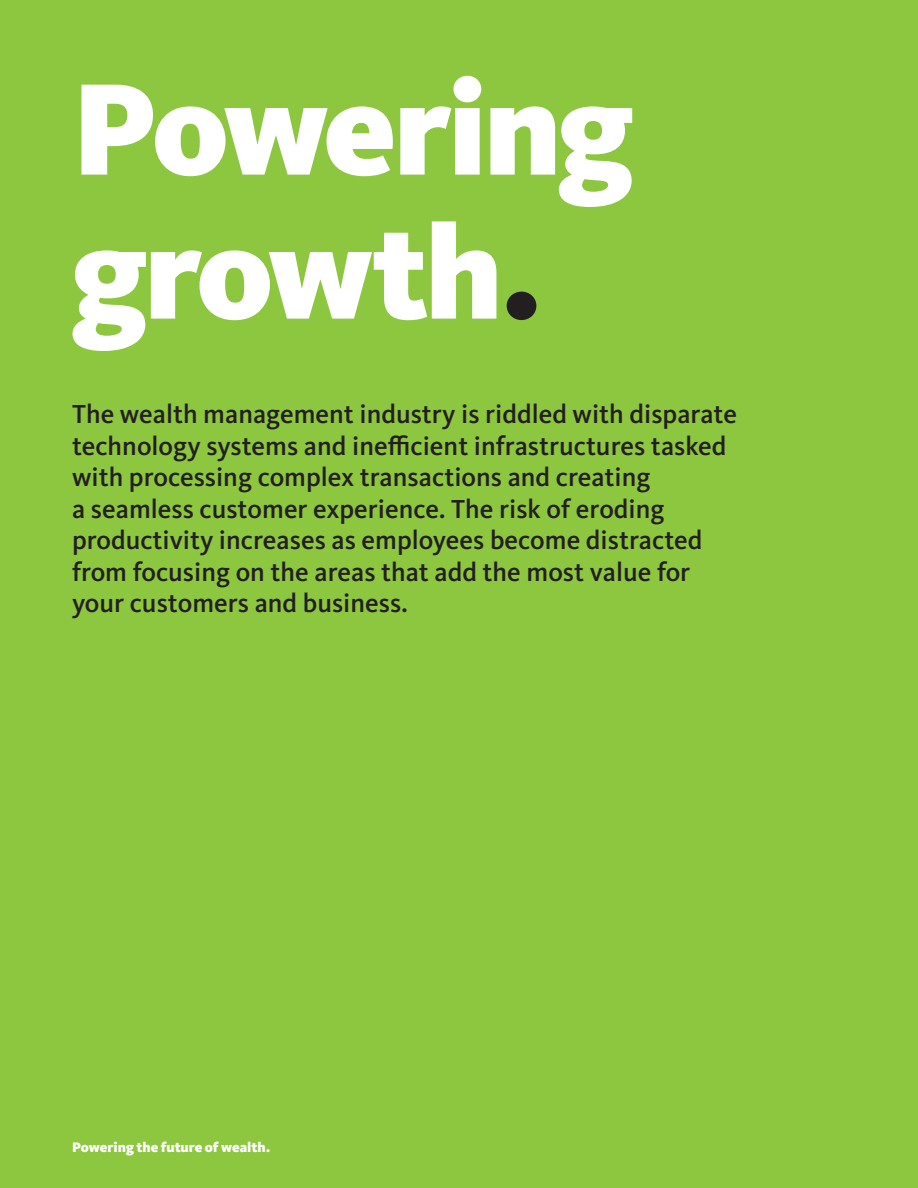
<style>
.page{position:relative;width:918px;height:1188px;background:#8dc73f}
.page>*{position:absolute;margin:0;border:0;box-sizing:border-box;transform-origin:0 0}
.Display_3{font:900 135px/144px "Kievit Pro";letter-spacing:-.03em;color:#fff}
.t1{font:500 27px/31.5px "Kievit Pro";color:#231f20}
.t2{font:900 14.25px "Kievit Pro";color:#fff}
.s1{color:#231f20}
</style>
<div class="page">
<p class="Display_3" style="left:72px;top:57px;width:563px">Powering growth<span class="s1">.</span></p>
<h3 class="t1" style="left:72px;top:398px;width:667px">The wealth management industry is riddled with disparate technology systems and inefficient infrastructures tasked with processing complex transactions and creating<br>a seamless customer experience. The risk of eroding productivity increases as employees become distracted from focusing on the areas that add the most value for your customers and business.</h3>
<p class="t2" style="left:72px;top:1139px;width:200px">Powering the future of wealth.</p>
</div>
